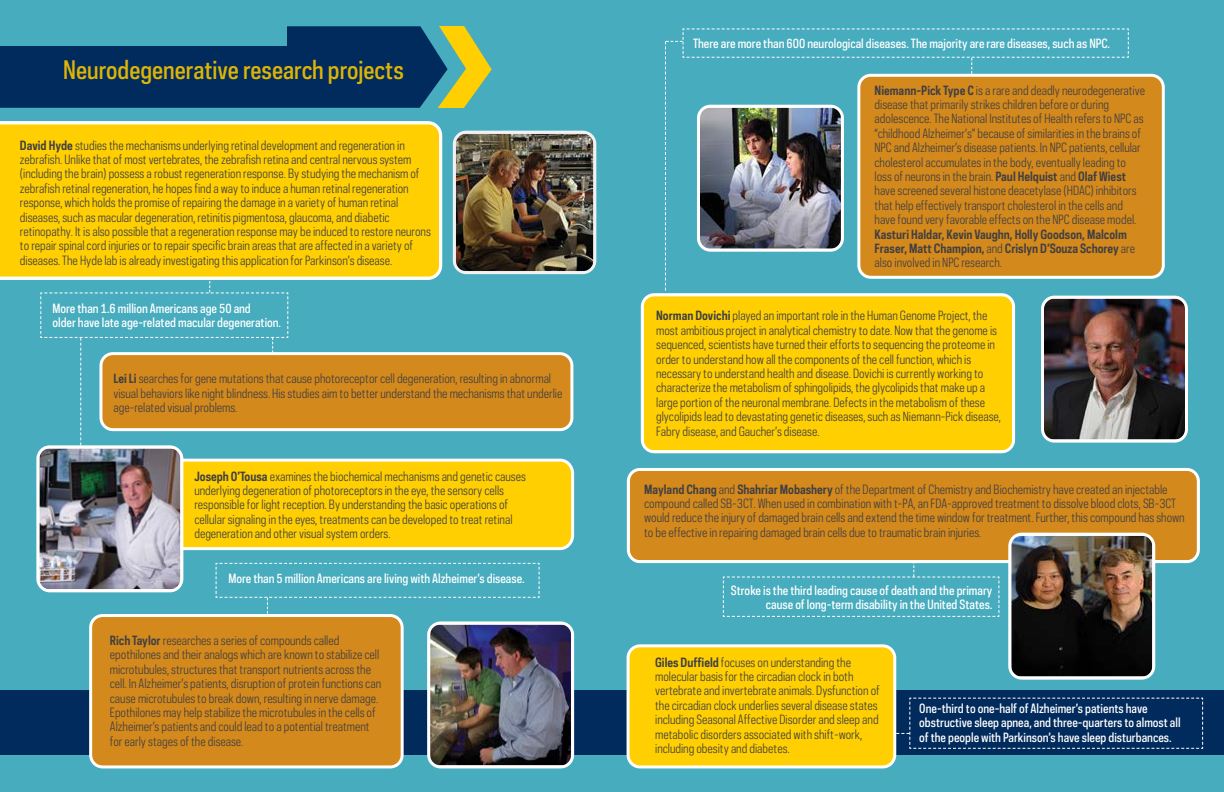
<style>
.page{position:relative;width:1224px;height:792px;background:#46acbe}
.page>*{position:absolute;margin:0;border:0;box-sizing:border-box;transform-origin:0 0}
.t1{font:500 24px "Galaxie Polaris Condensed";color:#deb408}
.t2{font:12px/14.4px "Galaxie Polaris Condensed";color:#414042}
.t3{font:500 12px/14.4px "Galaxie Polaris Condensed";color:#fff}
.t4{font:700 12px/14.4px "Galaxie Polaris Condensed";color:#414042}
.s1{font-weight:700}
.s2{font-weight:400}
</style>
<div class="page">
<div style="left:0;top:690px;width:1224px;height:65px;background:#002b5c"></div>
<svg style="left:0;top:26px;width:492px;height:82px"></svg>
<img style="left:430px;top:625px;width:142px;height:141px">
<div style="left:427px;top:621px;width:147px;height:147px;border:3px solid #fff;border-radius:12px"></div>
<img style="left:1044px;top:298px;width:141px;height:141px">
<div style="left:1041px;top:296px;width:147px;height:147px;border:3px solid #fff;border-radius:12px"></div>
<svg style="left:0;top:121px;width:442px;height:159px;background:#fdd629"></svg>
<svg style="left:722px;top:563px;width:278px;height:54px"></svg>
<div style="left:631px;top:472px;width:565px;height:87px;background:#d4891c"></div>
<div style="left:627px;top:468px;width:573px;height:95px;border:3px solid #fff;border-radius:12px"></div>
<img style="left:1010px;top:534px;width:144px;height:142px">
<div style="left:1008px;top:533px;width:147px;height:147px;border:3px solid #fff;border-radius:12px"></div>
<div style="left:859px;top:75px;width:304px;height:202px;background:#d4891c;border-radius:12px"></div>
<svg style="left:896px;top:697px;width:308px;height:52px"></svg>
<svg style="left:665px;top:28px;width:464px;height:263px"></svg>
<div style="left:628px;top:646px;width:267px;height:121px;background:#ffcf01;border-radius:12px"></div>
<div style="left:627px;top:644px;width:269px;height:124px;border:3px solid #fff;border-radius:12px"></div>
<div style="left:643px;top:297px;width:370px;height:154px;background:#ffcf01"></div>
<div style="left:641px;top:293px;width:374px;height:160px;border:3px solid #fff;border-radius:12px"></div>
<div style="left:91px;top:616px;width:311px;height:151px;background:#d4891c;border-radius:12px"></div>
<div style="left:89px;top:614px;width:315px;height:154px;border:3px solid #fff;border-radius:12px"></div>
<svg style="left:38px;top:132px;width:557px;height:482px"></svg>
<div style="left:36px;top:445px;width:147px;height:147px;border:3px solid #fff;border-radius:12px"></div>
<h1 class="t1" style="left:63px;top:54px;width:342px">Neurodegenerative research projects</h1>
<p class="t2" style="left:20px;top:138px;width:412px"><span class="s1">David Hyde</span> studies the mechanisms underlying retinal development and regeneration in zebrafish. Unlike that of most vertebrates, the zebrafish retina and central nervous system (including the brain) possess a robust regeneration response. By studying the mechanism of zebrafish retinal regeneration, he hopes find a way to induce a human retinal regeneration response, which holds the promise of repairing the damage in a variety of human retinal diseases, such as macular degeneration, retinitis pigmentosa, glaucoma, and diabetic retinopathy. It is also possible that a regeneration response may be induced to restore neurons to repair spinal cord injuries or to repair specific brain areas that are affected in a variety of diseases. The Hyde lab is already investigating this application for Parkinson’s disease.</p>
<p class="t3" style="left:52px;top:301px;width:230px">More than 1.6 million Americans age 50 and<br>older have late age-related macular degeneration.</p>
<p class="t2" style="left:113px;top:371px;width:451px"><span class="s1">Lei Li</span> searches for gene mutations that cause photoreceptor cell degeneration, resulting in abnormal visual behaviors like night blindness. His studies aim to better understand the mechanisms that underlie age-related visual problems.</p>
<p class="t2" style="left:194px;top:469px;width:333px"><span class="s1">Joseph O’Tousa</span> examines the biochemical mechanisms and genetic causes underlying degeneration of photoreceptors in the eye, the sensory cells responsible for light reception. By understanding the basic operations of cellular signaling in the eyes, treatments can be developed to treat retinal degeneration and other visual system orders.</p>
<p class="t3" style="left:228px;top:571px;width:298px">More than 5 million Americans are living with Alzheimer’s disease.</p>
<p class="t2" style="left:110px;top:633px;width:273px"><span class="s1">Rich Taylor</span> researches a series of compounds called epothilones and their analogs which are known to stabilize cell microtubules, structures that transport nutrients across the cell. In Alzheimer’s patients, disruption of protein functions can cause microtubules to break down, resulting in nerve damage.<br>Epothilones may help stabilize the microtubules in the cells of Alzheimer’s patients and could lead to a potential treatment for early stages of the disease.</p>
<p class="t3" style="left:693px;top:36px;width:419px">There are more than 600 neurological diseases. The majority are rare diseases, such as NPC.</p>
<p class="t2" style="left:875px;top:83px;width:272px"><span class="s1">Niemann-Pick Type C</span> is a rare and deadly neurodegenerative disease that primarily strikes children before or during adolescence. The National Institutes of Health refers to NPC as “childhood Alzheimer’s” because of similarities in the brains of NPC and Alzheimer’s disease patients. In NPC patients, cellular cholesterol accumulates in the body, eventually leading to loss of neurons in the brain. <span class="s1">Paul Helquist</span> and <span class="s1">Olaf Wiest </span>have screened several histone deacetylase (HDAC) inhibitors that help effectively transport cholesterol in the cells and have found very favorable effects on the NPC disease model.</p>
<p class="t4" style="left:875px;top:227px;width:262px">Kasturi Haldar, Kevin Vaughn, Holly Goodson, Malcolm<br>Fraser, Matt Champion, <span class="s2">and</span> Crislyn D’Souza Schorey <span class="s2">are also involved in NPC research.</span></p>
<p class="t2" style="left:656px;top:308px;width:346px"><span class="s1">Norman Dovichi</span> played an important role in the Human Genome Project, the most ambitious project in analytical chemistry to date. Now that the genome is sequenced, scientists have turned their efforts to sequencing the proteome in order to understand how all the components of the cell function, which is necessary to understand health and disease. Dovichi is currently working to characterize the metabolism of sphingolipids, the glycolipids that make up a large portion of the neuronal membrane. Defects in the metabolism of these glycolipids lead to devastating genetic diseases, such as Niemann-Pick disease, Fabry disease, and Gaucher’s disease.</p>
<p class="t2" style="left:644px;top:482px;width:542px"><span class="s1">Mayland Chang</span> and <span class="s1">Shahriar Mobashery</span> of the Department of Chemistry and Biochemistry have created an injectable compound called SB-3CT. When used in combination with t-PA, an FDA-approved treatment to dissolve blood clots, SB-3CT would reduce the injury of damaged brain cells and extend the time window for treatment. Further, this compound has shown to be effective in repairing damaged brain cells due to traumatic brain injuries.</p>
<p class="t3" style="left:731px;top:583px;width:263px;text-align:right">Stroke is the third leading cause of death and the primary cause of long-term disability in the United States.</p>
<p class="t2" style="left:655px;top:655px;width:226px"><span class="s1">Giles Duffield</span> focuses on understanding the molecular basis for the circadian clock in both vertebrate and invertebrate animals. Dysfunction of the circadian clock underlies several disease states including Seasonal Affective Disorder and sleep and metabolic disorders associated with shift-work, including obesity and diabetes.</p>
<p class="t3" style="left:919px;top:701px;width:263px">One-third to one-half of Alzheimer’s patients have obstructive sleep apnea, and three-quarters to almost all of the people with Parkinson’s have sleep disturbances.</p>
</div>
